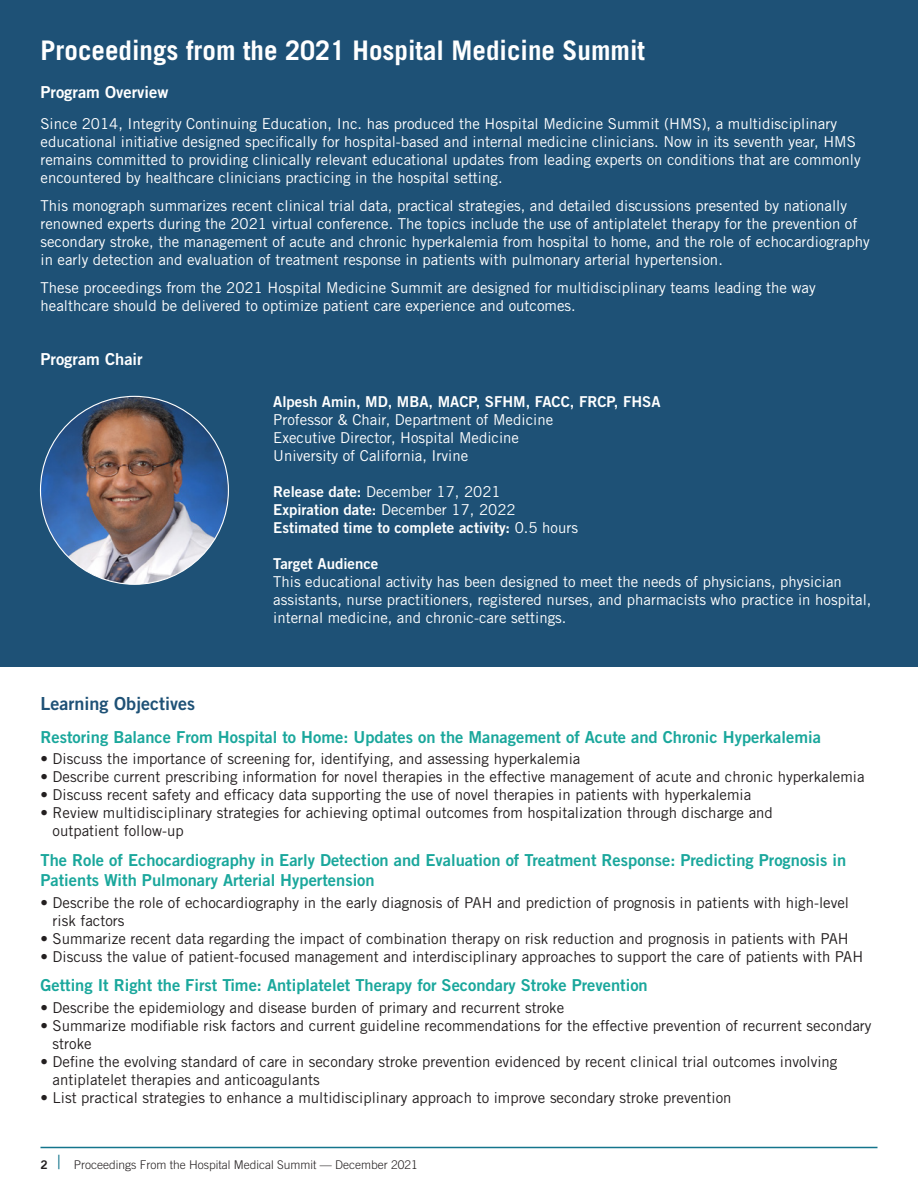
<style>
.page{position:relative;width:918px;height:1188px;background:#fff}
.page>*{position:absolute;margin:0;border:0;box-sizing:border-box;transform-origin:0 0}
.t1{font:700 27px "Trade Gothic LT Std";color:#fff}
.t2{font:18px "Trade Gothic LT Std Bd 2";color:#1e5176}
.t3{font:16.5px/19.8px "Trade Gothic LT Std Bd 2";color:#1aa79c}
.t4{font:16.5px "Trade Gothic LT Std Bd 2";color:#fff}
.t5{font:15px/18px "Trade Gothic LT Std";color:#fff}
.t6{font:15px/18px "Trade Gothic LT Std";color:#231f20}
.t7{font:15px "Trade Gothic LT Std Bd 2";color:#fff}
.t8{font:300 12px "Trade Gothic LT Std";color:#231f20}
.s1{font-family:"Trade Gothic LT Std Bd 2"}
.s2{font-family:"Trade Gothic LT Std"}
.s3{font-family:"Trade Gothic LT Std Bd 2";font-weight:400}
.s4{font-size:19.5px;color:#14758c}
</style>
<div class="page">
<hr style="left:40px;top:1147px;width:838px;height:1px;background:#14758c">
<div style="left:0;top:0;width:918px;height:666px;background:#1e5176"></div>
<img style="left:40px;top:396px;width:188px;height:188px;border-radius:94px">
<p class="t1" style="left:40px;top:34px;width:606px">Proceedings from the 2021 Hospital Medicine Summit</p>
<p class="t4" style="left:40px;top:82px;width:129px">Program Overview</p>
<p class="t5" style="left:40px;top:115px;width:822px">Since 2014, Integrity Continuing Education, Inc. has produced the Hospital Medicine Summit (HMS), a multidisciplinary educational initiative designed specifically for hospital-based and internal medicine clinicians. Now in its seventh year, HMS remains committed to providing clinically relevant educational updates from leading experts on conditions that are commonly encountered by healthcare clinicians practicing in the hospital setting.</p>
<p class="t5" style="left:40px;top:197px;width:831px">This monograph summarizes recent clinical trial data, practical strategies, and detailed discussions presented by nationally renowned experts during the 2021 virtual conference. The topics include the use of antiplatelet therapy for the prevention of secondary stroke, the management of acute and chronic hyperkalemia from hospital to home, and the role of echocardiography in early detection and evaluation of treatment response in patients with pulmonary arterial hypertension.</p>
<p class="t5" style="left:40px;top:279px;width:777px">These proceedings from the 2021 Hospital Medicine Summit are designed for multidisciplinary teams leading the way healthcare should be delivered to optimize patient care experience and outcomes.</p>
<p class="t4" style="left:40px;top:349px;width:104px">Program Chair</p>
<p class="t7" style="left:273px;top:392px;width:389px">Alpesh Amin, MD, MBA, MACP, SFHM, FACC, FRCP, FHSA</p>
<p class="t5" style="left:273px;top:410px;width:281px">Professor &amp; Chair, Department of Medicine</p>
<p class="t5" style="left:273px;top:428px;width:247px">Executive Director, Hospital Medicine</p>
<p class="t5" style="left:273px;top:446px;width:196px">University of California, Irvine</p>
<p class="t5" style="left:273px;top:482px;width:229px"><span class="s1">Release date:</span> December 17, 2021</p>
<p class="t7" style="left:273px;top:500px;width:244px">Expiration date: <span class="s2">December 17, 2022</span></p>
<p class="t7" style="left:273px;top:518px;width:306px">Estimated time to complete activity: <span class="s2">0.5 hours</span></p>
<p class="t7" style="left:273px;top:554px;width:107px">Target Audience</p>
<p class="t5" style="left:273px;top:572px;width:600px">This educational activity has been designed to meet the needs of physicians, physician assistants, nurse practitioners, registered nurses, and pharmacists who practice in hospital, internal medicine, and chronic-care settings.</p>
<p class="t2" style="left:40px;top:692px;width:156px">Learning Objectives</p>
<p class="t3" style="left:40px;top:727px;width:782px">Restoring Balance From Hospital to Home: Updates on the Management of Acute and Chronic Hyperkalemia</p>
<p class="t6" style="left:40px;top:750px;width:541px">• Discuss the importance of screening for, identifying, and assessing hyperkalemia</p>
<p class="t6" style="left:40px;top:768px;width:826px">• Describe current prescribing information for novel therapies in the effective management of acute and chronic hyperkalemia</p>
<p class="t6" style="left:40px;top:786px;width:712px">• Discuss recent safety and efficacy data supporting the use of novel therapies in patients with hyperkalemia</p>
<p class="t6" style="left:53px;top:804px;width:722px;text-indent:-12px">• Review multidisciplinary strategies for achieving optimal outcomes from hospitalization through discharge and outpatient follow-up</p>
<p class="t3" style="left:40px;top:850px;width:807px">The Role of Echocardiography in Early Detection and Evaluation of Treatment Response: Predicting Prognosis in<br>Patients With Pulmonary Arterial Hypertension</p>
<p class="t6" style="left:53px;top:893px;width:798px;text-indent:-12px">• Describe the role of echocardiography in the early diagnosis of PAH and prediction of prognosis in patients with high-level risk factors</p>
<p class="t6" style="left:40px;top:929px;width:810px">• Summarize recent data regarding the impact of combination therapy on risk reduction and prognosis in patients with PAH</p>
<p class="t6" style="left:40px;top:947px;width:824px">• Discuss the value of patient-focused management and interdisciplinary approaches to support the care of patients with PAH</p>
<p class="t3" style="left:40px;top:975px;width:609px">Getting It Right the First Time: Antiplatelet Therapy for Secondary Stroke Prevention</p>
<p class="t6" style="left:40px;top:998px;width:525px">• Describe the epidemiology and disease burden of primary and recurrent stroke</p>
<p class="t6" style="left:53px;top:1016px;width:821px;text-indent:-12px">• Summarize modifiable risk factors and current guideline recommendations for the effective prevention of recurrent secondary stroke</p>
<p class="t6" style="left:53px;top:1052px;width:786px;text-indent:-12px">• Define the evolving standard of care in secondary stroke prevention evidenced by recent clinical trial outcomes involving antiplatelet therapies and anticoagulants</p>
<p class="t6" style="left:40px;top:1088px;width:693px">• List practical strategies to enhance a multidisciplinary approach to improve secondary stroke prevention</p>
<p class="t8" style="left:40px;top:1157px;width:379px"><span class="s3">2</span> <span class="s4">|</span> Proceedings From the Hospital Medical Summit — December 2021</p>
</div>
